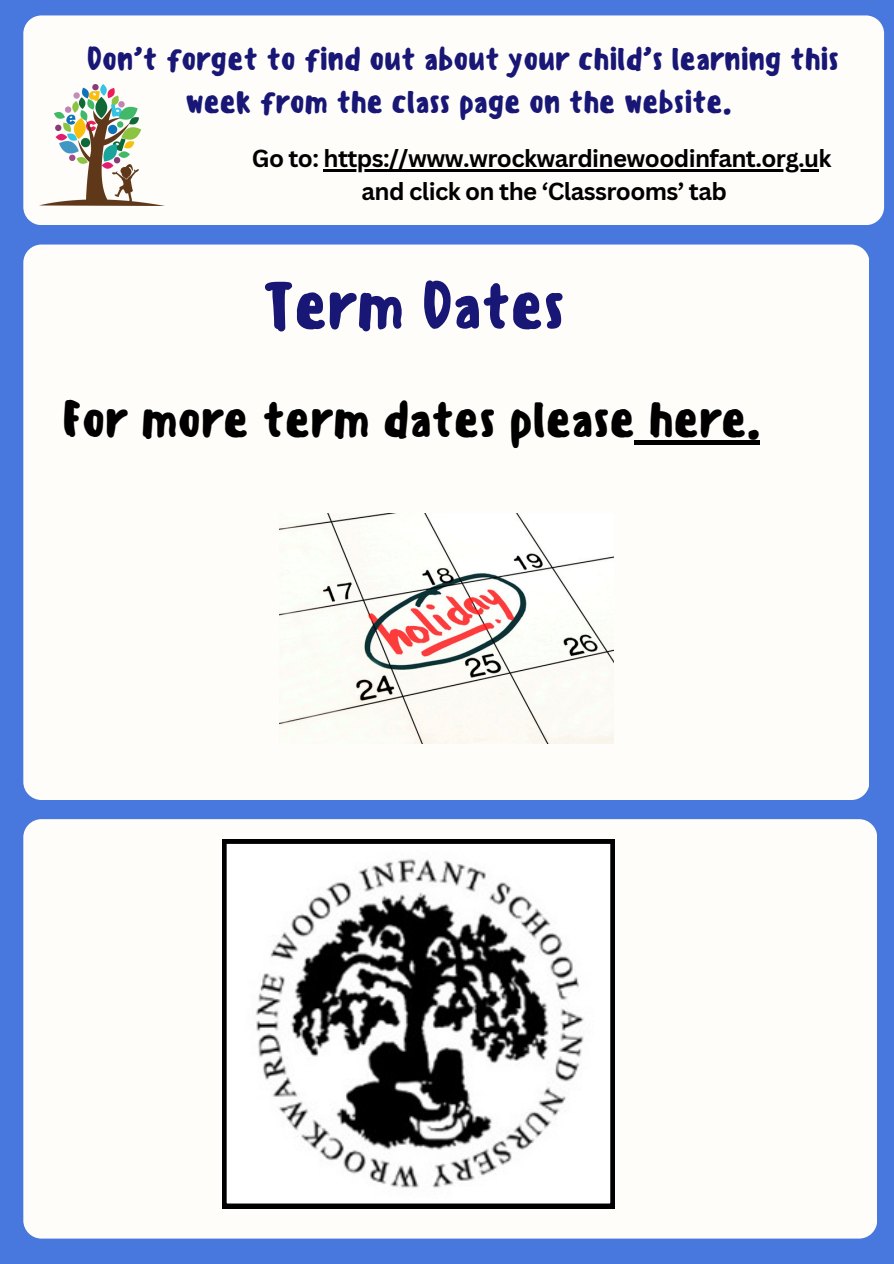
<style>
.page{position:relative;width:894px;height:1264px;background:#fff}
.page>*{position:absolute;margin:0;border:0;box-sizing:border-box;transform-origin:0 0}
.t1{font:500 64.2px "Sensei";letter-spacing:-.025em;color:#181775}
.t2{font:500 49.5px "Sensei";letter-spacing:-.025em;color:#000}
.t3{font:500 31.5px/43.8px "Sensei";letter-spacing:-.025em;color:#181775;text-align:center}
.t4{font:700 24px "Canva Sans";letter-spacing:-.025em;color:#000}
</style>
<div class="page">
<div style="left:0;top:0;width:893px;height:1263px;background:#4878de"></div>
<div style="left:23px;top:15px;width:860px;height:210px;background:#fffdfa;border-radius:18px"></div>
<div style="left:23px;top:244px;width:845px;height:556px;background:#fffdfa;border-radius:18px"></div>
<img style="left:41px;top:85px;width:118px;height:120px">
<img style="left:279px;top:513px;width:334px;height:230px">
<div style="left:23px;top:819px;width:853px;height:419px;background:#fffdfa;border-radius:18px"></div>
<svg style="left:222px;top:839px;width:392px;height:368px"></svg>
<hr style="left:323px;top:170px;width:495px;height:2px;background:#000">
<div style="left:634px;top:440px;width:125px;height:5px;background:#000"></div>
<p class="t3" style="left:86px;top:37px;width:754px">Don’t forget to find out about your child’s learning this week from the class page on the website.</p>
<h3 class="t4" style="left:252px;top:142px;width:581px">Go to: https://www.wrockwardinewoodinfant.org.uk</h3>
<p class="t4" style="left:361px;top:174px;width:367px">and click on the ‘Classrooms’ tab</p>
<h1 class="t1" style="left:261px;top:268px;width:305px">Term Dates</h1>
<p class="t2" style="left:62px;top:390px;width:700px">For more term dates please here.</p>
</div>
